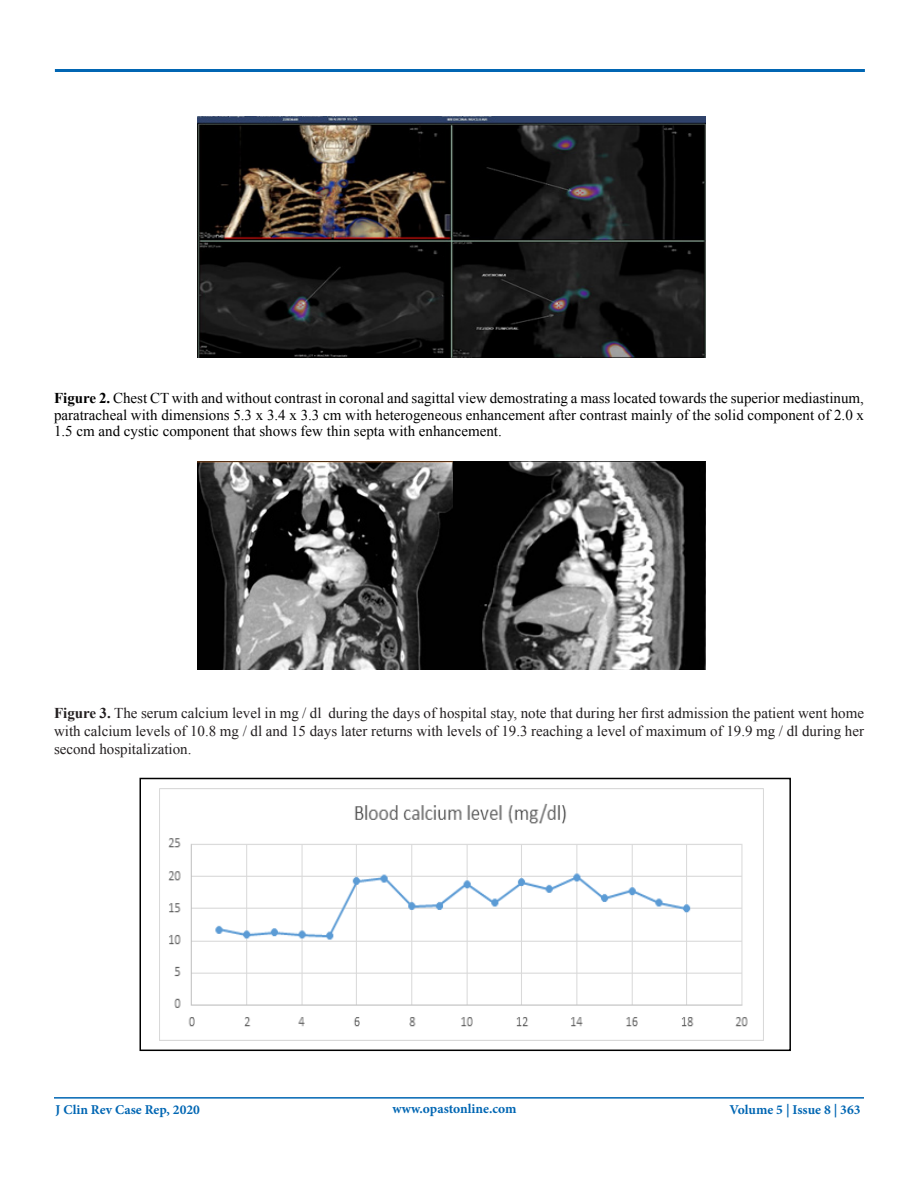
<style>
.page{position:relative;width:918px;height:1188px;background:#fff}
.page>*{position:absolute;margin:0;border:0;box-sizing:border-box;transform-origin:0 0}
.t1{font:15px/16.5px "Times New Roman";color:#000;text-align:justify}
.t2{font:15px/18px "Times New Roman";color:#231f20;text-align:justify}
.t3{font:700 13.5px "Minion Pro";color:#0166b3}
.s1{font-weight:700}
</style>
<div class="page">
<hr style="left:54px;top:1097px;width:810px;height:2px;background:#0166b3">
<hr style="left:54px;top:69px;width:811px;height:3px;background:#0166b3">
<img style="left:197px;top:117px;width:508px;height:240px">
<img style="left:197px;top:461px;width:508px;height:209px">
<img style="left:168px;top:789px;width:596px;height:251px">
<div style="left:140px;top:778px;width:651px;height:273px;border:2px solid #000"></div>
<p class="t1" style="left:54px;top:390px;width:812px"><span class="s1">Figure 2.</span> Chest CT with and without contrast in coronal and sagittal view demostrating a mass located towards the superior mediastinum, paratracheal with dimensions 5.3 x 3.4 x 3.3 cm with heterogeneous enhancement after contrast mainly of the solid component of 2.0 x 1.5 cm and cystic component that shows few thin septa with enhancement.</p>
<p class="t2" style="left:54px;top:704px;width:812px"><span class="s1">Figure 3.</span> The serum calcium level in mg / dl during the days of hospital stay, note that during her first admission the patient went home with calcium levels of 10.8 mg / dl and 15 days later returns with levels of 19.3 reaching a level of maximum of 19.9 mg / dl during her second hospitalization.</p>
<p class="t3" style="left:56px;top:1100px;width:146px">J Clin Rev Case Rep, 2020</p>
<p class="t3" style="left:393px;top:1100px;width:126px">www.opastonline.com</p>
<p class="t3" style="left:730px;top:1100px;width:133px">Volume 5 | Issue 8 | 363</p>
</div>
